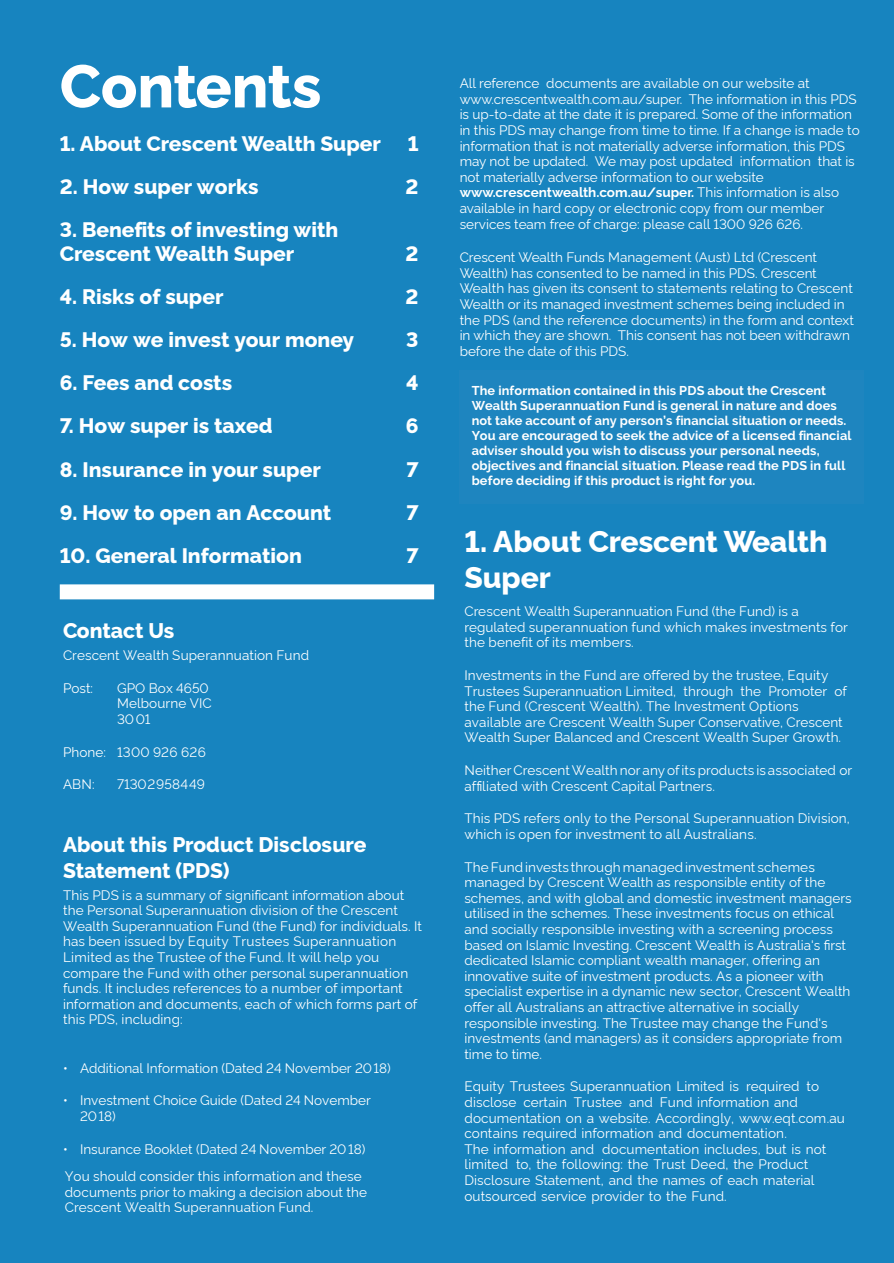
<style>
.page{position:relative;width:894px;height:1263px;background:#fff}
.page>*{position:absolute;margin:0;border:0;box-sizing:border-box;transform-origin:0 0}
.t1{font:800 60px "Rawline";letter-spacing:-.005em;color:#fff}
.t2{font:800 30px/36px "Rawline";letter-spacing:-.005em;color:#fff}
.t3{font:800 21px/24px "Rawline";color:#fff}
.t4{font:800 21px/25.2px "Raleway";color:#fff}
.t5{font:13.5px/15.6px "Rawline";color:#fff}
.t6{font:700 12.75px/15px "Raleway";letter-spacing:.01em;color:#fff}
.s1{font-style:inherit}
.s2{font-weight:700}
</style>
<div class="page">
<div style="left:0;top:0;width:893px;height:1263px;background:#1784bf"></div>
<div style="left:60px;top:584px;width:374px;height:15px;background:#fff"></div>
<div style="left:459px;top:370px;width:405px;height:133px;background:#1e85bf"></div>
<h1 class="t1" style="left:60px;top:59px;width:263px">Contents</h1>
<h3 class="t3" style="left:60px;top:132px;width:323px">1. About Crescent Wealth Super</h3>
<h3 class="t3" style="left:407px;top:132px;width:12px">1</h3>
<h3 class="t3" style="left:60px;top:175px;width:200px">2. How super works</h3>
<h3 class="t3" style="left:405px;top:175px;width:14px">2</h3>
<h3 class="t3" style="left:60px;top:219px;width:280px">3. Benefits of investing with<br>Crescent Wealth Super</h3>
<h3 class="t3" style="left:405px;top:243px;width:14px">2</h3>
<h3 class="t3" style="left:60px;top:286px;width:165px">4. Risks of super</h3>
<h3 class="t3" style="left:405px;top:286px;width:14px">2</h3>
<h3 class="t3" style="left:60px;top:329px;width:296px">5. How we invest your money</h3>
<h3 class="t3" style="left:406px;top:329px;width:14px">3</h3>
<h3 class="t3" style="left:60px;top:372px;width:174px">6. Fees and costs</h3>
<h3 class="t3" style="left:406px;top:372px;width:14px">4</h3>
<h3 class="t3" style="left:60px;top:415px;width:214px">7. How super is taxed</h3>
<h3 class="t3" style="left:406px;top:415px;width:14px">6</h3>
<h3 class="t3" style="left:60px;top:458px;width:262px">8. Insurance in your super</h3>
<h3 class="t3" style="left:406px;top:458px;width:14px">7</h3>
<h3 class="t3" style="left:60px;top:501px;width:273px">9. How to open an Account</h3>
<h3 class="t3" style="left:406px;top:501px;width:14px">7</h3>
<h3 class="t3" style="left:60px;top:544px;width:243px">10. General Information</h3>
<h3 class="t3" style="left:406px;top:544px;width:14px">7</h3>
<h3 class="t4" style="left:63px;top:618px;width:113px">Contact Us</h3>
<p class="t5" style="left:63px;top:648px;width:248px">Crescent Wealth Superannuation Fund</p>
<p class="t5" style="left:63px;top:681px;width:32px">Post:</p>
<p class="t5" style="left:117px;top:681px;width:96px">GPO Box 4650<br>Melbourne VIC<br>3001</p>
<p class="t5" style="left:63px;top:745px;width:144px">Phone: 1300 926 626</p>
<p class="t5" style="left:63px;top:777px;width:33px">ABN:</p>
<p class="t5" style="left:117px;top:777px;width:89px">71302958449</p>
<h3 class="t4" style="left:63px;top:832px;width:305px">About this Product Disclosure<br>Statement (PDS)</h3>
<p class="t5" style="left:63px;top:888px;width:360px">This PDS is a summary of significant information about the Personal Superannuation division of the Crescent Wealth Superannuation Fund (the Fund) for individuals. It has been issued by Equity Trustees Superannuation Limited as the Trustee of the Fund. It will help you compare the Fund with other personal superannuation funds. It includes references to a number of important information and documents, each of which forms part of this PDS, including:</p>
<p class="t5" style="left:63px;top:1061px;width:329px">• Additional Information (Dated <span class="s1">24</span> November 20 18)</p>
<p class="t5" style="left:80px;top:1093px;width:292px;line-height:16.2px;text-indent:-17px">• Investment Choice Guide (Dated <span class="s1">24</span> November<br>20 18)</p>
<p class="t5" style="left:63px;top:1136px;width:304px;line-height:27.3px">• Insurance Booklet (Dated <span class="s1">24</span> November 20 18)<br>You should consider this information and these</p>
<p class="t5" style="left:65px;top:1185px;width:304px">documents prior to making a decision about the<br>Crescent Wealth Superannuation Fund.</p>
<p class="t5" style="left:459px;top:76px;width:401px">All reference documents are available on our website at www.crescentwealth.com.au/super. The information in this PDS is up-to-date at the date it is prepared. Some of the information in this PDS may change from time to time. If a change is made to information that is not materially adverse information, this PDS may not be updated. We may post updated information that is not materially adverse information to our website <span class="s2">www.crescentwealth.com.au/super.</span> This information is also available in hard copy or electronic copy from our member services team free of charge: please call 1300 926 626.</p>
<p class="t5" style="left:459px;top:250px;width:395px">Crescent Wealth Funds Management (Aust) Ltd (Crescent Wealth) has consented to be named in this PDS. Crescent Wealth has given its consent to statements relating to Crescent Wealth or its managed investment schemes being included in the PDS (and the reference documents) in the form and context in which they are shown. This consent has not been withdrawn before the date of this PDS.</p>
<p class="t6" style="left:471px;top:383px;width:381px">The information contained in this PDS about the Crescent Wealth Superannuation Fund is general in nature and does not take account of any person’s financial situation or needs.<br>You are encouraged to seek the advice of a licensed financial adviser should you wish to discuss your personal needs, objectives and financial situation. Please read the PDS in full before deciding if this product is right for you.</p>
<h2 class="t2" style="left:464px;top:525px;width:364px">1. About Crescent Wealth<br>Super</h2>
<p class="t5" style="left:464px;top:604px;width:385px">Crescent Wealth Superannuation Fund (the Fund) is a regulated superannuation fund which makes investments for the benefit of its members.</p>
<p class="t5" style="left:464px;top:668px;width:384px">Investments in the Fund are offered by the trustee, Equity Trustees Superannuation Limited, through the Promoter of the Fund (Crescent Wealth). The Investment Options available are Crescent Wealth Super Conservative, Crescent Wealth Super Balanced and Crescent Wealth Super Growth.</p>
<p class="t5" style="left:464px;top:763px;width:389px">Neither CrescentWealth nor any of its products is associated or affiliated with Crescent Capital Partners.</p>
<p class="t5" style="left:464px;top:811px;width:387px">This PDS refers only to the Personal Superannuation Division, which is open for investment to all Australians.</p>
<p class="t5" style="left:464px;top:860px;width:389px">The Fund invests throughmanaged investment schemes managed by Crescent Wealth as responsible entity of the schemes, and with global and domestic investment managers utilised in the schemes. These investments focus on ethical and socially responsible investing with a screening process based on Islamic Investing. Crescent Wealth is Australia's first dedicated Islamic compliant wealth manager, offering an innovative suite of investment products. As a pioneer with specialist expertise in a dynamic new sector, Crescent Wealth offer all Australians an attractive alternative in socially responsible investing. The Trustee may change the Fund's investments (and managers) as it considers appropriate from time to time.</p>
<p class="t5" style="left:464px;top:1079px;width:382px">Equity Trustees Superannuation Limited is required to disclose certain Trustee and Fund information and documentation on a website. Accordingly, www.eqt.com.au contains required information and documentation.<br>The information and documentation includes, but is not limited to, the following: the Trust Deed, the Product Disclosure Statement, and the names of each material outsourced service provider to the Fund.</p>
</div>
